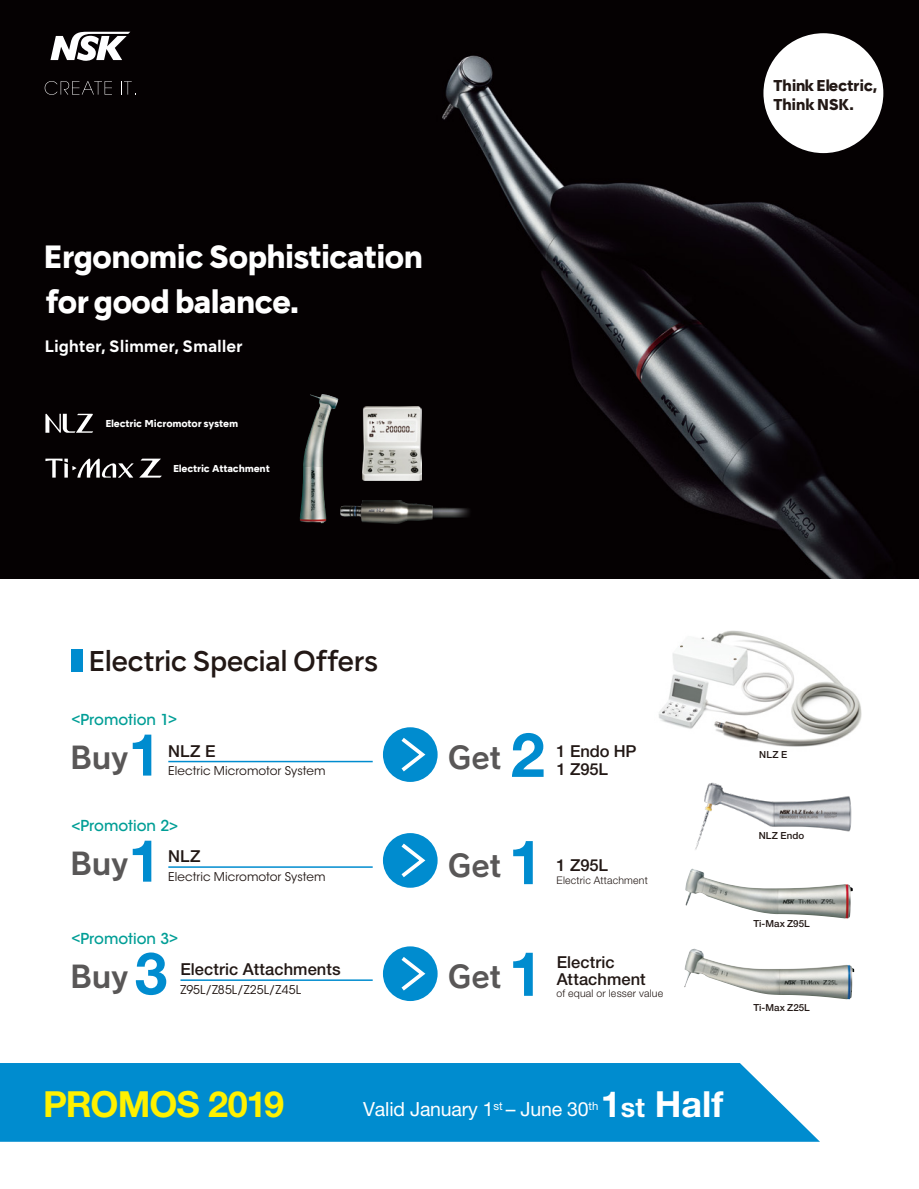
<style>
.page{position:relative;width:919px;height:1189px;background:#fff}
.page>*{position:absolute;margin:0;border:0;box-sizing:border-box;transform-origin:0 0}
.t1{font:700 36px "Helvetica Neue LT Std";letter-spacing:-.03em;color:#fff100}
.t2{font:700 36px "Helvetica Neue LT Std";color:#fff}
.t3{font:800 30.45px/44.7px "NSKTSRE";letter-spacing:-.04em;color:#fff}
.t4{font:30px "NSK TSR J B";color:#595757}
.t5{font:500 27px "NSKTSRE";letter-spacing:-.035em;color:#221815}
.t6{font:19.5px "Helvetica Neue LT Std";letter-spacing:-.01em;color:#fff}
.t7{font:500 16.5px/16.5px "Helvetica Neue LT Std";letter-spacing:.005em;color:#221815}
.t8{font:700 15.6px "NSKTSRE";letter-spacing:-.01em;color:#fff}
.t9{font:500 15px "ITC Avant Garde Std";color:#009e96}
.t10{font:800 14.85px/20px "NSKTSRE";letter-spacing:-.04em;color:#221815}
.t11{font:12px "ITC Avant Garde Std";letter-spacing:.005em;color:#221815}
.t12{font:300 10.5px "Helvetica Neue LT Std";letter-spacing:.02em;color:#221815}
.t13{font:500 9.75px "Helvetica Neue LT Std";letter-spacing:.005em;color:#221815}
.t14{font:800 9.45px "NSKTSRE";letter-spacing:-.02em;color:#fff}
.s1{font-family:"Helvetica Neue LT Std";font-weight:700;font-size:58.5px;color:#008ccf}
.s2{font-family:"Helvetica Neue LT Std";font-weight:700;font-size:61.5px;color:#008ccf}
.s3{font-size:27px}
</style>
<div class="page">
<img style="left:0;top:0;width:918px;height:578px">
<svg style="left:50px;top:32px;width:80px;height:29px"></svg>
<svg style="left:45px;top:81px;width:67px;height:14px"></svg>
<svg style="left:121px;top:81px;width:15px;height:14px"></svg>
<div style="left:763px;top:33px;width:120px;height:120px;background:#fff;border-radius:50%"></div>
<img style="left:302px;top:394px;width:19px;height:96px">
<img style="left:362px;top:406px;width:59px;height:74px">
<img style="left:340px;top:500px;width:131px;height:23px">
<svg style="left:139px;top:458px;width:23px;height:19px"></svg>
<svg style="left:45px;top:458px;width:88px;height:19px"></svg>
<svg style="left:45px;top:413px;width:48px;height:20px"></svg>
<img style="left:685px;top:886px;width:98px;height:28px">
<img style="left:684px;top:948px;width:170px;height:51px">
<img style="left:685px;top:782px;width:167px;height:104px">
<img style="left:658px;top:630px;width:204px;height:117px">
<hr style="left:168px;top:760px;width:204px;height:2px;background:#008ccf">
<hr style="left:168px;top:866px;width:204px;height:1px;background:#008ccf">
<hr style="left:180px;top:979px;width:192px;height:1px;background:#008ccf">
<div style="left:71px;top:649px;width:12px;height:23px;background:#008ccf"></div>
<div style="left:0;top:1063px;width:819px;height:78px;background:#008ccf"></div>
<div style="left:383px;top:727px;width:54px;height:55px;background:#008ccf;border-radius:50%"></div>
<svg style="left:401px;top:737px;width:25px;height:35px"></svg>
<div style="left:383px;top:833px;width:54px;height:54px;background:#008ccf;border-radius:50%"></div>
<svg style="left:401px;top:839px;width:27px;height:39px"></svg>
<div style="left:383px;top:946px;width:54px;height:55px;background:#008ccf;border-radius:50%"></div>
<svg style="left:401px;top:957px;width:25px;height:34px"></svg>
<h2 class="t3" style="left:43px;top:234px;width:381px">Ergonomic Sophistication for good balance.</h2>
<h3 class="t8" style="left:45px;top:335px;width:200px">Lighter, Slimmer, Smaller</h3>
<p class="t14" style="left:105px;top:416px;width:134px">Electric Micromotor system</p>
<p class="t14" style="left:173px;top:461px;width:98px">Electric Attachment</p>
<p class="t10" style="left:773px;top:75px;width:105px">Think Electric,<br>Think NSK.</p>
<h3 class="t5" style="left:88px;top:643px;width:292px">Electric Special Offers</h3>
<p class="t9" style="left:71px;top:710px;width:107px">&lt;Promotion 1&gt;</p>
<h3 class="t4" style="left:70px;top:737px;width:92px">Buy<span class="s1">1</span></h3>
<h3 class="t7" style="left:168px;top:742px;width:49px">NLZ E</h3>
<p class="t11" style="left:168px;top:763px;width:159px">Electric Micromotor System</p>
<p class="t9" style="left:71px;top:816px;width:108px">&lt;Promotion 2&gt;</p>
<h3 class="t4" style="left:70px;top:843px;width:92px">Buy<span class="s1">1</span></h3>
<h3 class="t7" style="left:168px;top:848px;width:34px">NLZ</h3>
<p class="t11" style="left:168px;top:869px;width:159px">Electric Micromotor System</p>
<h3 class="t4" style="left:448px;top:738px;width:98px">Get <span class="s2">2</span></h3>
<h3 class="t7" style="left:556px;top:741px;width:81px;line-height:18px">1 Endo HP<br>1 Z95L</h3>
<h3 class="t4" style="left:448px;top:845px;width:96px">Get <span class="s2">1</span></h3>
<h3 class="t7" style="left:556px;top:856px;width:53px">1 Z95L</h3>
<p class="t12" style="left:556px;top:873px;width:93px">Electric Attachment</p>
<p class="t9" style="left:71px;top:928px;width:108px">&lt;Promotion 3&gt;</p>
<h3 class="t4" style="left:70px;top:956px;width:99px">Buy <span class="s1">3</span></h3>
<h3 class="t4" style="left:448px;top:956px;width:96px">Get <span class="s2">1</span></h3>
<h3 class="t7" style="left:180px;top:960px;width:162px">Electric Attachments</h3>
<p class="t11" style="left:180px;top:982px;width:122px">Z95L/Z85L/Z25L/Z45L</p>
<h3 class="t7" style="left:556px;top:953px;width:91px">Electric<br>Attachment</h3>
<p class="t12" style="left:556px;top:987px;width:108px">of equal or lesser value</p>
<p class="t13" style="left:759px;top:748px;width:29px">NLZ E</p>
<p class="t13" style="left:758px;top:829px;width:47px">NLZ Endo</p>
<p class="t13" style="left:753px;top:917px;width:58px">Ti-Max Z95L</p>
<p class="t13" style="left:753px;top:1001px;width:58px">Ti-Max Z25L</p>
<h1 class="t1" style="left:43px;top:1081px;width:242px">PROMOS 2019</h1>
<h3 class="t6" style="left:363px;top:1097px;width:237px">Valid January 1<sup>st</sup> – June 30<sup>th</sup></h3>
<h1 class="t2" style="left:600px;top:1081px;width:124px">1<span class="s3">st</span> Half</h1>
</div>
